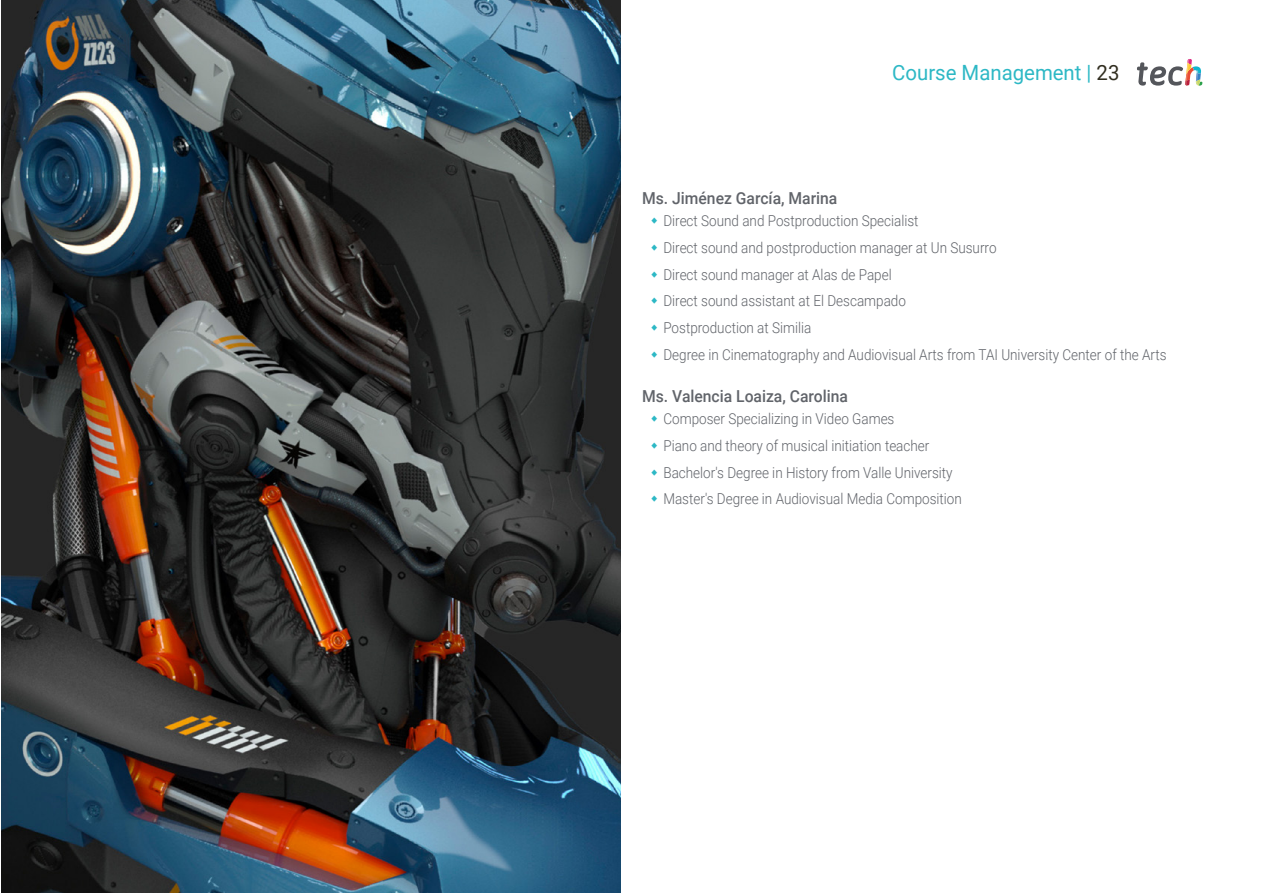
<style>
.page{position:relative;width:1263px;height:893px;background:#fff}
.page>*{position:absolute;margin:0;border:0;box-sizing:border-box;transform-origin:0 0}
.t1{font:21px "Roboto";color:#2db8c5}
.t2{font:500 16.5px "Roboto";color:#61646a;scale:.95 1}
.t3{font:300 15px/26.7px "Roboto";color:#61646a;scale:.9 1}
.s1{color:#312e20}
</style>
<div class="page">
<img style="left:1px;top:0;width:620px;height:893px">
<svg style="left:1137px;top:59px;width:65px;height:27px"></svg>
<h1 class="t1" style="left:892px;top:57px;width:229px">Course Management | <span class="s1">23</span></h1>
<p class="t2" style="left:642px;top:186px;width:207px">Ms. Jiménez García, Marina</p>
<p class="t3" style="left:663px;top:207px;width:561px">Direct Sound and Postproduction Specialist<br>Direct sound and postproduction manager at Un Susurro<br>Direct sound manager at Alas de Papel<br>Direct sound assistant at El Descampado<br>Postproduction at Similia<br>Degree in Cinematography and Audiovisual Arts from TAI University Center of the Arts</p>
<p class="t2" style="left:642px;top:384px;width:218px">Ms. Valencia Loaiza, Carolina</p>
<p class="t3" style="left:663px;top:405px;width:333px">Composer Specializing in Video Games<br>Piano and theory of musical initiation teacher Bachelor's Degree in History from Valle University Master's Degree in Audiovisual Media Composition</p>
</div>
